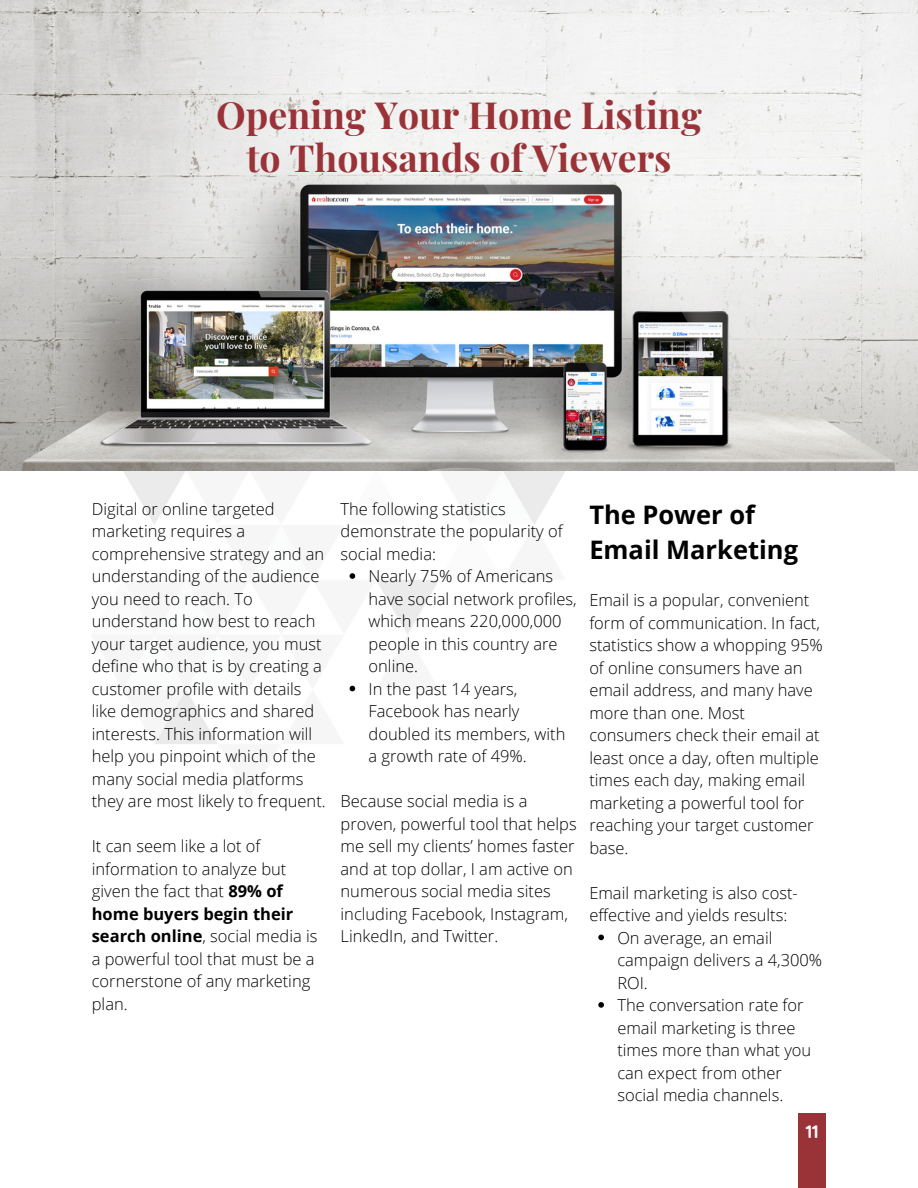
<style>
.page{position:relative;width:918px;height:1188px;background:#fff}
.page>*{position:absolute;margin:0;border:0;box-sizing:border-box;transform-origin:0 0}
.t1{font:700 37.5px/42.8px "Playfair Display";color:#9a3338;text-align:center}
.t2{font:700 25.5px/34.8px "Open Sans";color:#000}
.t3{font:700 18px "Quicksand";color:#fff}
.t4{font:300 16.5px/22.5px "Open Sans";color:#000}
.s1{font-weight:700}
</style>
<div class="page">
<img style="left:92px;top:470px;width:473px;height:274px">
<div style="left:799px;top:1114px;width:27px;height:74px;background:#9a3338"></div>
<img style="left:0;top:0;width:918px;height:470px">
<svg style="left:350px;top:573px;width:5px;height:6px"></svg>
<svg style="left:350px;top:686px;width:5px;height:5px"></svg>
<svg style="left:598px;top:935px;width:6px;height:5px"></svg>
<svg style="left:598px;top:1002px;width:6px;height:6px"></svg>
<h1 class="t1" style="left:216px;top:92px;width:487px">Opening Your Home Listing to Thousands of Viewers</h1>
<p class="t4" style="left:92px;top:497px;width:236px">Digital or online targeted marketing requires a comprehensive strategy and an understanding of the audience you need to reach. To understand how best to reach your target audience, you must define who that is by creating a customer profile with details like demographics and shared interests. This information will help you pinpoint which of the many social media platforms they are most likely to frequent.</p>
<p class="t4" style="left:92px;top:835px;width:227px">It can seem like a lot of information to analyze but given the fact that <span class="s1">89% of home buyers begin their search online</span>, social media is a powerful tool that must be a cornerstone of any marketing plan.</p>
<p class="t4" style="left:341px;top:497px;width:224px">The following statistics demonstrate the popularity of social media:</p>
<p class="t4" style="left:369px;top:565px;width:210px">Nearly 75% of Americans have social network profiles, which means 220,000,000 people in this country are online.<br>In the past 14 years,<br>Facebook has nearly doubled its members, with a growth rate of 49%.</p>
<p class="t4" style="left:341px;top:790px;width:238px">Because social media is a proven, powerful tool that helps me sell my clients’ homes faster and at top dollar, I am active on numerous social media sites including Facebook, Instagram,<br>LinkedIn, and Twitter.</p>
<h2 class="t2" style="left:589px;top:497px;width:210px">The Power of<br>Email Marketing</h2>
<p class="t4" style="left:589px;top:588px;width:235px">Email is a popular, convenient form of communication. In fact, statistics show a whopping 95% of online consumers have an email address, and many have more than one. Most consumers check their email at least once a day, often multiple times each day, making email marketing a powerful tool for reaching your target customer base.</p>
<p class="t4" style="left:589px;top:881px;width:210px">Email marketing is also cost-</p>
<p class="t4" style="left:589px;top:903px;width:200px">effective and yields results:</p>
<p class="t4" style="left:617px;top:926px;width:157px">On average, an email</p>
<p class="t4" style="left:617px;top:948px;width:206px">campaign delivers a 4,300%</p>
<p class="t4" style="left:617px;top:971px;width:32px">ROI.</p>
<p class="t4" style="left:617px;top:993px;width:188px">The conversation rate for</p>
<p class="t4" style="left:617px;top:1016px;width:180px">email marketing is three</p>
<p class="t4" style="left:617px;top:1038px;width:195px">times more than what you</p>
<p class="t4" style="left:617px;top:1061px;width:166px">can expect from other</p>
<p class="t4" style="left:617px;top:1083px;width:167px">social media channels.</p>
<p class="t3" style="left:806px;top:1120px;width:14px">11</p>
</div>
